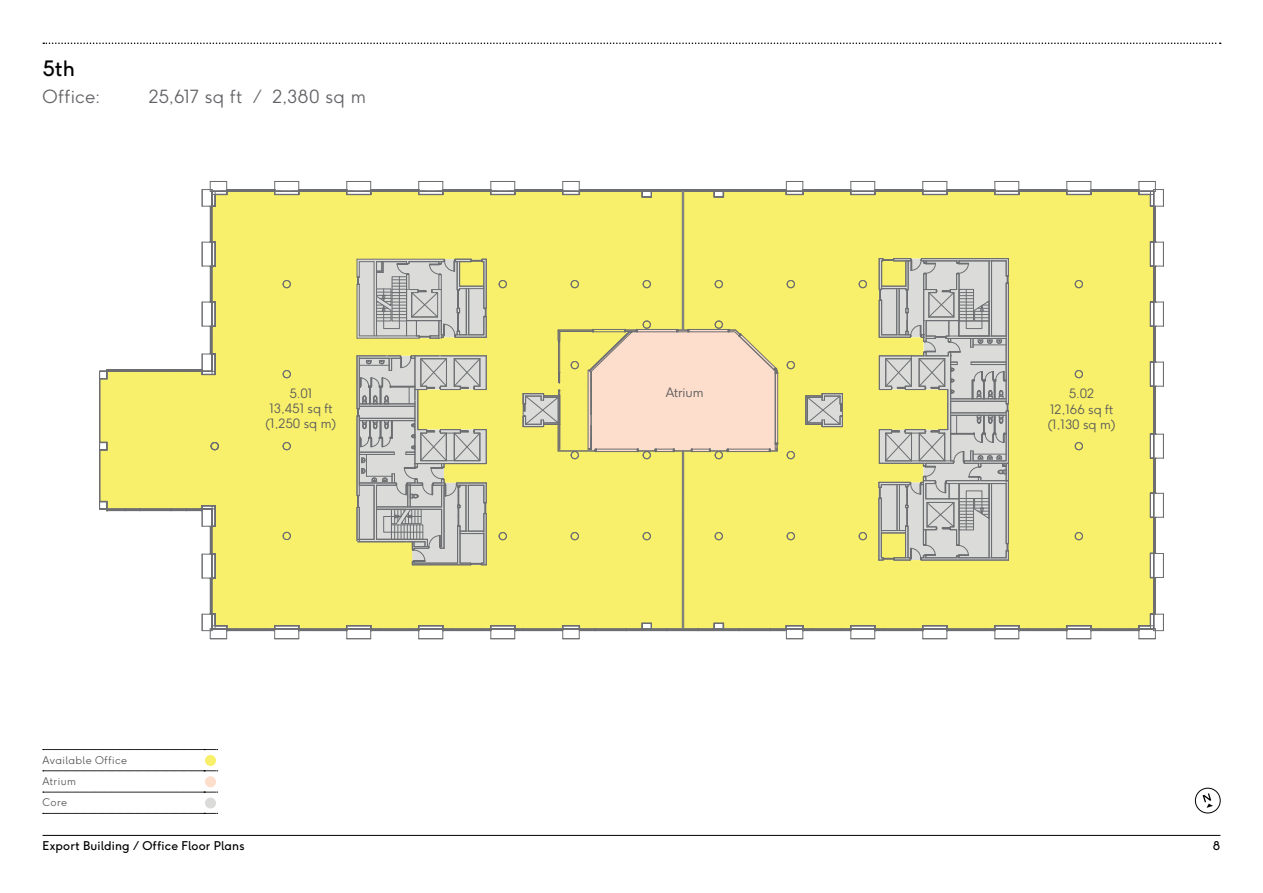
<style>
.page{position:relative;width:1263px;height:893px;background:#fff}
.page>*{position:absolute;margin:0;border:0;box-sizing:border-box;transform-origin:0 0}
.t1{font:21px "F37 Ginger";color:#000}
.t2{font:300 18px "F37 Ginger";letter-spacing:.02em;color:#646468}
.t3{font:300 12.75px/15.3px "F37 Ginger";color:#58595b;text-align:center}
.t4{font:12px "F37 Ginger";letter-spacing:.015em;color:#000}
.t5{font:300 10.5px/21.3px "F37 Ginger";letter-spacing:.04em;color:#58595b}
</style>
<div class="page">
<svg style="left:1202px;top:793px;width:11px;height:15px"></svg>
<div style="left:1195px;top:788px;width:25px;height:25px;border:1px solid #000;border-radius:50%"></div>
<hr style="left:43px;top:835px;width:1177px;height:1px;background:#000">
<svg style="left:43px;top:43px;width:1178px;height:1px"></svg>
<svg style="left:43px;top:749px;width:175px;height:1px"></svg>
<svg style="left:43px;top:771px;width:175px;height:1px"></svg>
<svg style="left:43px;top:792px;width:175px;height:1px"></svg>
<svg style="left:43px;top:813px;width:175px;height:1px"></svg>
<div style="left:205px;top:755px;width:11px;height:11px;background:#f8ef6a;border-radius:50%"></div>
<div style="left:205px;top:776px;width:11px;height:11px;background:#fdddcb;border-radius:50%"></div>
<div style="left:205px;top:797px;width:11px;height:11px;background:#dbdcda;border-radius:50%"></div>
<div style="left:99px;top:192px;width:958px;height:437px;background:#f8ef6a"></div>
<div style="left:235px;top:629px;width:31px;height:2px;border:1px solid #6d6e71"></div>
<div style="left:235px;top:630px;width:31px;height:1px;border:1px solid #6d6e71"></div>
<div style="left:379px;top:629px;width:31px;height:2px;border:1px solid #6d6e71"></div>
<div style="left:379px;top:630px;width:31px;height:1px;border:1px solid #6d6e71"></div>
<div style="left:1027px;top:629px;width:31px;height:2px;border:1px solid #6d6e71"></div>
<div style="left:1027px;top:630px;width:31px;height:1px;border:1px solid #6d6e71"></div>
<div style="left:235px;top:189px;width:31px;height:3px;border:1px solid #6d6e71"></div>
<div style="left:235px;top:190px;width:31px;height:1px;border:1px solid #6d6e71"></div>
<div style="left:307px;top:189px;width:31px;height:3px;border:1px solid #6d6e71"></div>
<div style="left:307px;top:190px;width:31px;height:1px;border:1px solid #6d6e71"></div>
<div style="left:1027px;top:189px;width:31px;height:3px;border:1px solid #6d6e71"></div>
<div style="left:1027px;top:190px;width:31px;height:1px;border:1px solid #6d6e71"></div>
<svg style="left:265px;top:181px;width:42px;height:14px"></svg>
<hr style="left:99px;top:379px;width:1px;height:63px;background:#6d6e71">
<svg style="left:100px;top:442px;width:8px;height:9px"></svg>
<hr style="left:99px;top:450px;width:1px;height:51px;background:#6d6e71">
<svg style="left:265px;top:625px;width:115px;height:14px"></svg>
<svg style="left:409px;top:623px;width:619px;height:16px"></svg>
<svg style="left:283px;top:280px;width:8px;height:8px"></svg>
<svg style="left:283px;top:370px;width:8px;height:8px"></svg>
<svg style="left:283px;top:442px;width:8px;height:8px"></svg>
<svg style="left:283px;top:532px;width:8px;height:8px"></svg>
<svg style="left:211px;top:442px;width:8px;height:8px"></svg>
<div style="left:274px;top:191px;width:25px;height:4px;border:1px solid #6d6e71"></div>
<div style="left:99px;top:371px;width:8px;height:8px;border:1px solid #6d6e71"></div>
<div style="left:99px;top:501px;width:8px;height:8px;border:1px solid #6d6e71"></div>
<div style="left:99px;top:442px;width:8px;height:8px;border:1px solid #6d6e71"></div>
<div style="left:995px;top:626px;width:24px;height:3px;border:1px solid #6d6e71"></div>
<div style="left:922px;top:626px;width:25px;height:3px;border:1px solid #6d6e71"></div>
<div style="left:851px;top:626px;width:24px;height:3px;border:1px solid #6d6e71"></div>
<div style="left:347px;top:626px;width:24px;height:3px;border:1px solid #6d6e71"></div>
<div style="left:274px;top:626px;width:25px;height:3px;border:1px solid #6d6e71"></div>
<div style="left:418px;top:626px;width:25px;height:3px;border:1px solid #6d6e71"></div>
<div style="left:491px;top:626px;width:24px;height:3px;border:1px solid #6d6e71"></div>
<div style="left:642px;top:623px;width:9px;height:6px;border:1px solid #6d6e71"></div>
<div style="left:714px;top:623px;width:9px;height:6px;border:1px solid #6d6e71"></div>
<div style="left:563px;top:626px;width:16px;height:3px;border:1px solid #6d6e71"></div>
<div style="left:786px;top:626px;width:17px;height:3px;border:1px solid #6d6e71"></div>
<svg style="left:100px;top:181px;width:136px;height:199px"></svg>
<svg style="left:1057px;top:181px;width:107px;height:458px"></svg>
<svg style="left:100px;top:501px;width:136px;height:138px"></svg>
<svg style="left:337px;top:181px;width:691px;height:384px"></svg>
<hr style="left:682px;top:191px;width:1px;height:139px;background:#6d6e71">
<hr style="left:683px;top:191px;width:1px;height:139px;background:#6d6e71">
<hr style="left:682px;top:451px;width:1px;height:178px;background:#6d6e71">
<hr style="left:683px;top:451px;width:1px;height:178px;background:#6d6e71">
<h1 class="t1" style="left:43px;top:59px;width:34px">5th</h1>
<h2 class="t2" style="left:43px;top:89px;width:59px">Office:</h2>
<h2 class="t2" style="left:149px;top:89px;width:219px">25,617 sq ft / 2,380 sq m</h2>
<p class="t5" style="left:43px;top:750px;width:86px">Available Office<br>Atrium<br>Core</p>
<p class="t3" style="left:266px;top:387px;width:72px">5.01<br>13,451 sq ft (1,250 sq m)</p>
<p class="t3" style="left:1048px;top:387px;width:69px">5.02<br>12,166 sq ft (1,130 sq m)</p>
<p class="t3" style="left:666px;top:386px;width:39px">Atrium</p>
<p class="t4" style="left:43px;top:841px;width:204px">Export Building / Office Floor Plans</p>
<p class="t4" style="left:1213px;top:841px;width:9px">8</p>
</div>
